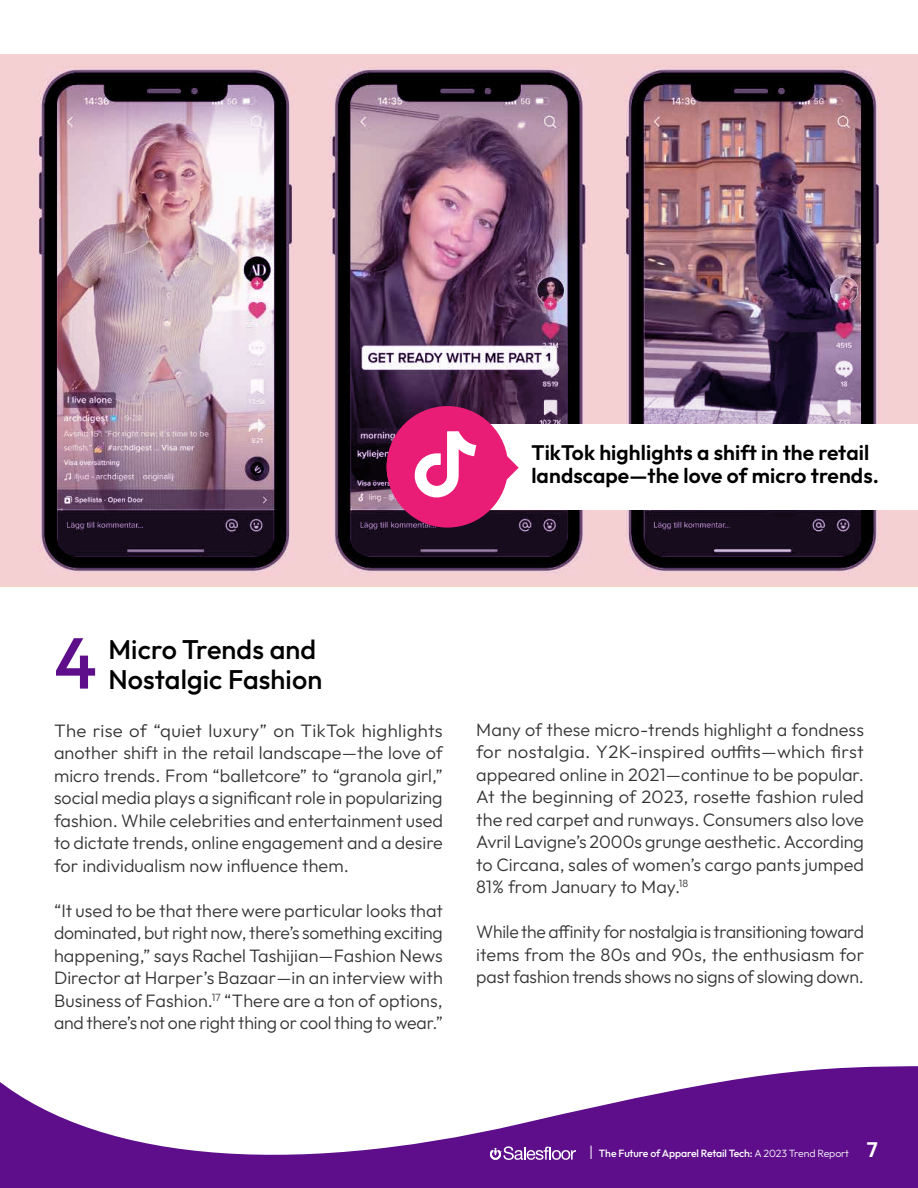
<style>
.page{position:relative;width:918px;height:1188px;background:#fff}
.page>*{position:absolute;margin:0;border:0;box-sizing:border-box;transform-origin:0 0}
.t1{font:500 72px "Outfit";color:#5e0d8b}
.t2{font:500 27px/30px "Outfit";letter-spacing:.005em;color:#000}
.t3{font:600 21px/22.5px "Outfit";letter-spacing:.005em;color:#000}
.t4{font:300 18px/22.5px "Outfit";letter-spacing:-.005em;color:#333;text-align:justify}
.t5{font:500 10.5px "Outfit";letter-spacing:-.01em;color:#fff}
.s1{font-weight:300;font-size:15px}
.s2{font-weight:300}
.s3{font-weight:600;font-size:21px}
</style>
<div class="page">
<svg style="left:0;top:1066px;width:918px;height:122px;fill:#5e0d8b"></svg>
<svg style="left:490px;top:1146px;width:86px;height:14px"></svg>
<img style="left:0;top:55px;width:918px;height:531px">
<div style="left:439px;top:424px;width:479px;height:85px;background:#fff"></div>
<div style="left:387px;top:406px;width:121px;height:122px;background:#ea1d76;border-radius:50%"></div>
<svg style="left:505px;top:449px;width:14px;height:37px"></svg>
<svg style="left:414px;top:431px;width:62px;height:67px"></svg>
<p class="t3" style="left:531px;top:443px;width:349px">TikTok highlights a shift in the retail landscape—the love of micro trends.</p>
<h1 class="t1" style="left:54px;top:631px;width:45px">4</h1>
<h2 class="t2" style="left:108px;top:636px;width:215px">Micro Trends and<br>Nostalgic Fashion</h2>
<p class="t4" style="left:54px;top:720px;width:390px">The rise of “quiet luxury” on TikTok highlights another shift in the retail landscape—the love of micro trends. From “balletcore” to “granola girl,” social media plays a significant role in popularizing fashion. While celebrities and entertainment used to dictate trends, online engagement and a desire for individualism now influence them.</p>
<p class="t4" style="left:54px;top:900px;width:391px">“It used to be that there were particular looks that dominated, but right now, there’s something exciting happening,” says Rachel Tashijian—Fashion News Director at Harper’s Bazaar—in an interview with Business of Fashion.<sup>17</sup> “There are a ton of options, and there’s not one right thing or cool thing to wear.”</p>
<p class="t4" style="left:476px;top:719px;width:389px">Many of these micro-trends highlight a fondness for nostalgia. Y2K-inspired outfits—which first appeared online in 2021—continue to be popular.<br>At the beginning of 2023, rosette fashion ruled the red carpet and runways. Consumers also love Avril Lavigne’s 2000s grunge aesthetic. According to Circana, sales of women’s cargo pants jumped 81% from January to May.<sup>18</sup></p>
<p class="t4" style="left:476px;top:922px;width:389px">While the affinity for nostalgia is transitioning toward items from the 80s and 90s, the enthusiasm for past fashion trends shows no signs of slowing down.</p>
<p class="t5" style="left:589px;top:1149px;width:290px"><span class="s1">|</span> The Future of Apparel Retail Tech: <span class="s2">A 2023 Trend Report</span> <span class="s3">7</span></p>
</div>
